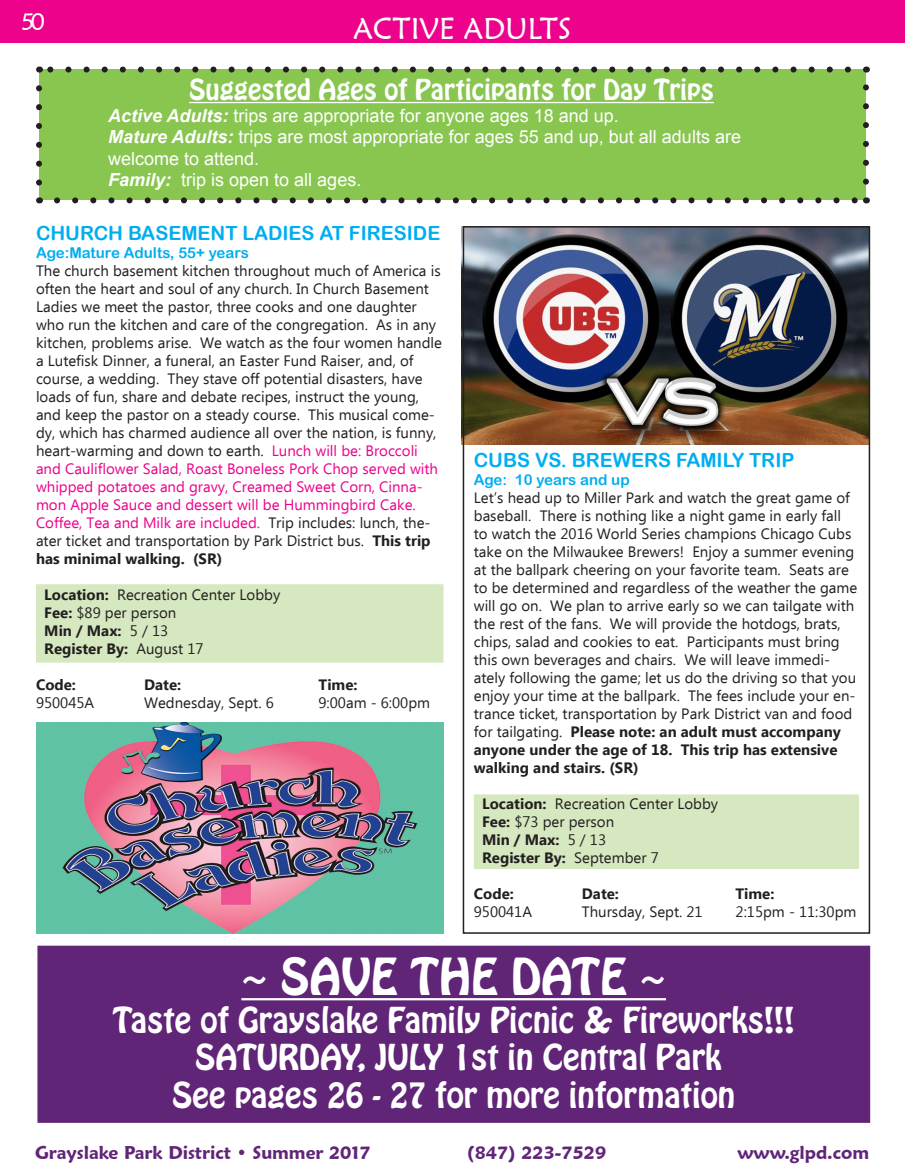
<style>
.page{position:relative;width:905px;height:1175px;background:#fff}
.page>*{position:absolute;margin:0;border:0;box-sizing:border-box;transform-origin:0 0}
.t1{font:45px "Hobo Std";color:#fff}
.t2{font:31.5px "Hobo Std";color:#fff}
.t3{font:30px "Maiandra GD";color:#fff}
.t4{font:25.5px "Hobo Std";color:#fff}
.t5{font:24px "Maiandra GD";color:#fff}
.t6{font:19.5px "Arial Rounded MT Bold";color:#00aeef}
.t7{font:18px "Arial";color:#fff}
.t8{font:600 18px "Maiandra GD";color:#612578}
.t9{font:15px/18px "Ebrima";color:#231f20}
.t10{font:700 15px "Ebrima";color:#231f20}
.t11{font:15px "Arial Rounded MT Bold";color:#00aeef}
.s1{font-weight:700;font-style:italic}
.s2{color:#ed028c}
.s3{font-weight:700}
.s4{font-weight:400}
</style>
<div class="page">
<div style="left:0;top:0;width:904px;height:43px;background:#ed028c"></div>
<div style="left:474px;top:794px;width:385px;height:75px;background:#d5e8c0;border:2px solid #d5e8c0"></div>
<div style="left:36px;top:584px;width:407px;height:78px;background:#d5e8c0;border:2px solid #d5e8c0"></div>
<div style="left:37px;top:945px;width:833px;height:177px;background:#612578;border:3px solid #612578"></div>
<div style="left:39px;top:70px;width:827px;height:130px;background:#88c650"></div>
<svg style="left:36px;top:88px;width:6px;height:98px"></svg>
<svg style="left:57px;top:197px;width:800px;height:6px"></svg>
<svg style="left:863px;top:84px;width:5px;height:98px"></svg>
<svg style="left:48px;top:67px;width:800px;height:6px"></svg>
<hr style="left:189px;top:102px;width:524px;height:1px;background:#fff">
<img style="left:461px;top:226px;width:406px;height:218px">
<div style="left:462px;top:226px;width:408px;height:707px;border:2px solid #231f20"></div>
<img style="left:36px;top:722px;width:407px;height:211px">
<hr style="left:241px;top:998px;width:425px;height:2px;background:#fff">
<h3 class="t5" style="left:21px;top:7px;width:26px">50</h3>
<p class="t3" style="left:353px;top:10px;width:219px">ACTIVE ADULTS</p>
<p class="t4" style="left:189px;top:72px;width:526px">Suggested Ages of Participants for Day Trips</p>
<p class="t7" style="left:108px;top:103px;width:512px"><span class="s1">Active Adults:</span> trips are appropriate for anyone ages 18 and up.</p>
<p class="t7" style="left:108px;top:125px;width:634px"><span class="s1">Mature Adults:</span> trips are most appropriate for ages 55 and up, but all adults are</p>
<p class="t7" style="left:108px;top:147px;width:153px">welcome to attend.</p>
<p class="t7" style="left:108px;top:168px;width:255px"><span class="s1">Family:</span> trip is open to all ages.</p>
<p class="t6" style="left:36px;top:222px;width:406px">CHURCH BASEMENT LADIES AT FIRESIDE</p>
<p class="t11" style="left:36px;top:244px;width:214px">Age:Mature Adults, 55+ years</p>
<p class="t9" style="left:36px;top:263px;width:407px">The church basement kitchen throughout much of America is often the heart and soul of any church. In Church Basement Ladies we meet the pastor, three cooks and one daughter who run the kitchen and care of the congregation. As in any kitchen, problems arise. We watch as the four women handle a Lutefisk Dinner, a funeral, an Easter Fund Raiser, and, of course, a wedding. They stave off potential disasters, have loads of fun, share and debate recipes, instruct the young, and keep the pastor on a steady course. This musical come&shy;dy, which has charmed audience all over the nation, is funny, heart-warming and down to earth. <span class="s2">Lunch will be: Broccoli and Cauliflower Salad, Roast Boneless Pork Chop served with whipped potatoes and gravy, Creamed Sweet Corn, Cinna&shy;mon Apple Sauce and dessert will be Hummingbird Cake.<br>Coffee, Tea and Milk are included.</span> Trip includes: lunch, the&shy;ater ticket and transportation by Park District bus. <span class="s3">This trip has minimal walking. (SR)</span></p>
<p class="t9" style="left:44px;top:587px;width:237px"><span class="s3">Location:</span> Recreation Center Lobby</p>
<p class="t9" style="left:44px;top:605px;width:134px"><span class="s3">Fee:</span> $89 per person</p>
<p class="t10" style="left:44px;top:620px;width:125px">Min / Max: <span class="s4">5 / 13</span></p>
<p class="t10" style="left:44px;top:638px;width:161px">Register By: <span class="s4">August 17</span></p>
<p class="t10" style="left:36px;top:674px;width:41px">Code:</p>
<p class="t10" style="left:144px;top:674px;width:39px">Date:</p>
<p class="t10" style="left:318px;top:674px;width:40px">Time:</p>
<p class="t9" style="left:36px;top:695px;width:60px">950045A</p>
<p class="t9" style="left:144px;top:695px;width:131px">Wednesday, Sept. 6</p>
<p class="t9" style="left:318px;top:695px;width:113px">9:00am - 6:00pm</p>
<p class="t6" style="left:474px;top:448px;width:322px">CUBS VS. BREWERS FAMILY TRIP</p>
<p class="t11" style="left:474px;top:470px;width:157px">Age: 10 years and up</p>
<p class="t9" style="left:474px;top:489px;width:385px">Let’s head up to Miller Park and watch the great game of baseball. There is nothing like a night game in early fall to watch the 2016 World Series champions Chicago Cubs take on the Milwaukee Brewers! Enjoy a summer evening at the ballpark cheering on your favorite team. Seats are to be determined and regardless of the weather the game will go on. We plan to arrive early so we can tailgate with the rest of the fans. We will provide the hotdogs, brats, chips, salad and cookies to eat. Participants must bring this own beverages and chairs. We will leave immedi&shy;ately following the game; let us do the driving so that you enjoy your time at the ballpark. The fees include your en&shy;trance ticket, transportation by Park District van and food for tailgating. <span class="s3">Please note: an adult must accompany anyone under the age of 18. This trip has extensive walking and stairs. (SR)</span></p>
<p class="t9" style="left:482px;top:795px;width:237px"><span class="s3">Location:</span> Recreation Center Lobby</p>
<p class="t9" style="left:482px;top:813px;width:134px"><span class="s3">Fee:</span> $73 per person</p>
<p class="t10" style="left:482px;top:828px;width:125px">Min / Max: <span class="s4">5 / 13</span></p>
<p class="t10" style="left:482px;top:846px;width:178px">Register By: <span class="s4">September 7</span></p>
<p class="t10" style="left:474px;top:882px;width:41px">Code:</p>
<p class="t10" style="left:582px;top:882px;width:39px">Date:</p>
<p class="t10" style="left:735px;top:882px;width:40px">Time:</p>
<p class="t9" style="left:474px;top:903px;width:60px">950041A</p>
<p class="t9" style="left:582px;top:903px;width:122px">Thursday, Sept. 21</p>
<p class="t9" style="left:735px;top:903px;width:122px">2:15pm - 11:30pm</p>
<p class="t1" style="left:241px;top:945px;width:426px">~ SAVE THE DATE ~</p>
<p class="t2" style="left:113px;top:997px;width:683px">Taste of Grayslake Family Picnic &amp; Fireworks!!!</p>
<p class="t2" style="left:195px;top:1035px;width:527px">SATURDAY, JULY 1st in Central Park</p>
<p class="t2" style="left:172px;top:1073px;width:564px">See pages 26 - 27 for more information</p>
<p class="t8" style="left:35px;top:1141px;width:337px">Grayslake Park District • Summer 2017</p>
<p class="t8" style="left:467px;top:1141px;width:141px">(847) 223-7529</p>
<p class="t8" style="left:737px;top:1141px;width:133px">www.glpd.com</p>
</div>
